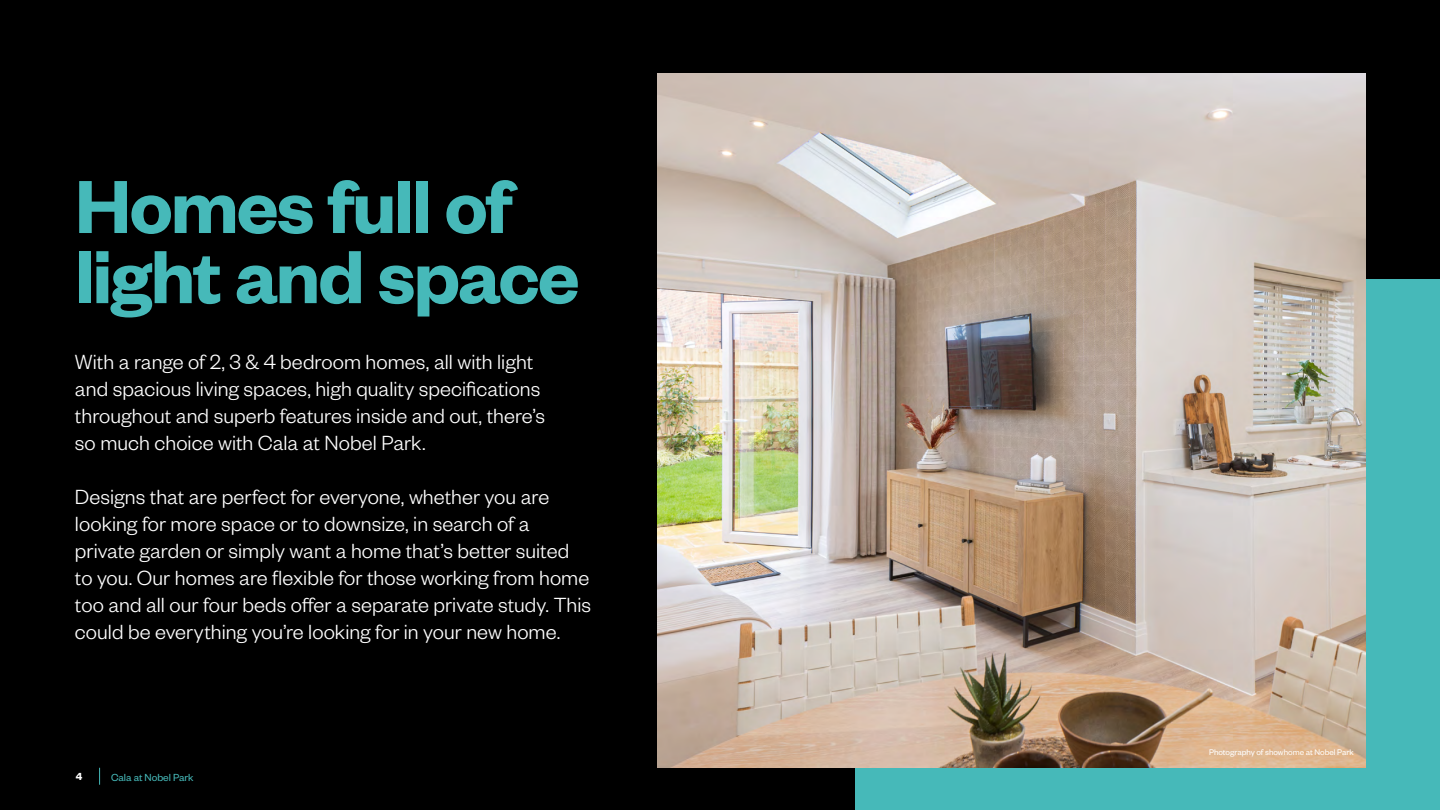
<style>
.page{position:relative;width:1440px;height:810px;background:#000}
.page>*{position:absolute;margin:0;border:0;box-sizing:border-box;transform-origin:0 0}
.t1{font:82.5px/70.1px "Founders Grotesk Sm Bd";letter-spacing:-.025em;color:#46b9b9}
.t2{font:300 22.5px/27px "Founders Grotesk";color:#fff}
.t3{font:11.25px "Founders Grotesk";letter-spacing:-.005em;color:#46b9b9}
.t4{font:11.25px "Founders Grotesk Sm Bd";color:#fff}
.t5{font:9px "Founders Grotesk";letter-spacing:-.005em;color:#fff}
</style>
<div class="page">
<div style="left:855px;top:279px;width:585px;height:531px;background:#46b9b9"></div>
<img style="left:658px;top:74px;width:708px;height:694px">
<svg style="left:99px;top:768px;width:1px;height:17px"></svg>
<h1 class="t1" style="left:75px;top:167px;width:506px">Homes full of light and space</h1>
<p class="t2" style="left:75px;top:347px;width:472px">With a range of 2, 3 &amp; 4 bedroom homes, all with light and spacious living spaces, high quality specifications throughout and superb features inside and out, there’s so much choice with Cala at Nobel Park.</p>
<p class="t2" style="left:75px;top:482px;width:518px">Designs that are perfect for everyone, whether you are looking for more space or to downsize, in search of a private garden or simply want a home that’s better suited to you. Our homes are flexible for those working from home too and all our four beds offer a separate private study. This could be everything you’re looking for in your new home.</p>
<p class="t4" style="left:76px;top:770px;width:8px">4</p>
<p class="t3" style="left:111px;top:770px;width:84px">Cala at Nobel Park</p>
<p class="t5" style="left:1209px;top:746px;width:146px">Photography of showhome at Nobel Park</p>
</div>
